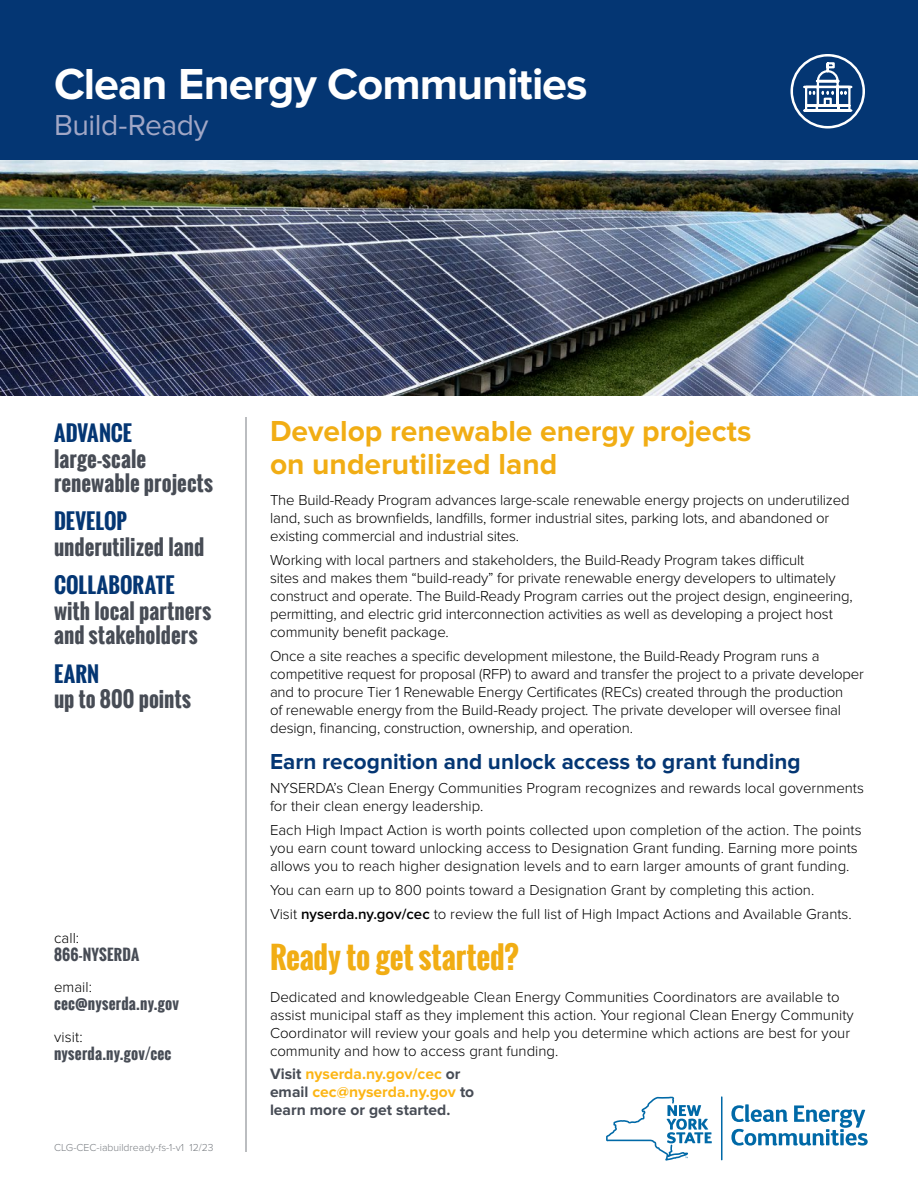
<style>
.page{position:relative;width:918px;height:1188px;background:#fff}
.page>*{position:absolute;margin:0;border:0;box-sizing:border-box;transform-origin:0 0}
.t1{font:700 45px "Proxima Nova";letter-spacing:-.02em;color:#fff}
.Headline{font:700 30px/33px "Proxima Nova";color:#f1ad14}
.Ready_to_get_started{font:700 30px "Oswald";color:#f1ad14}
.t2{font:30px "Proxima Nova";letter-spacing:-.015em;color:#a1a7c6}
.Sub_1_-_Match_Header_Bar_Color{font:700 22.5px "Proxima Nova";color:#043673}
.Left_Nav_2{font:700 21px/24px "Oswald";letter-spacing:.005em;color:#474c55}
.Left_Nav_1{font:700 21px "Oswald";letter-spacing:.005em;color:#043673}
.CTA{font:700 15.6px "Proxima Nova";color:#fcb515}
.CTA-2{font:700 15.6px "Proxima Nova";color:#474c55}
.Body{font:300 15px/18px "Proxima Nova";letter-spacing:-.01em;color:#000}
.contact_info{font:700 15px "Oswald";letter-spacing:.015em;color:#474c55}
.call_visit_email{font:300 15px "Proxima Nova";letter-spacing:.005em;color:#000}
.Pub_Code{font:300 10.5px "Proxima Nova";color:#797d82}
.s1{font-weight:600}
.s2{color:#474c55}
</style>
<div class="page">
<img style="left:0;top:160px;width:918px;height:236px">
<div style="left:0;top:0;width:918px;height:160px;background:#043673"></div>
<hr style="left:246px;top:417px;width:1px;height:735px;background:#797d82">
<svg style="left:790px;top:54px;width:75px;height:75px"></svg>
<svg style="left:731px;top:1104px;width:137px;height:42px"></svg>
<hr style="left:721px;top:1096px;width:2px;height:64px;background:#0069a7">
<svg style="left:606px;top:1096px;width:106px;height:65px"></svg>
<p class="t1" style="left:54px;top:58px;width:535px">Clean Energy Communities</p>
<p class="t2" style="left:54px;top:108px;width:156px">Build-Ready</p>
<p class="Left_Nav_1" style="left:54px;top:417px;width:79px">ADVANCE</p>
<p class="Left_Nav_2" style="left:54px;top:447px;width:161px">large-scale renewable projects</p>
<p class="Left_Nav_1" style="left:54px;top:506px;width:75px">DEVELOP</p>
<p class="Left_Nav_2" style="left:54px;top:535px;width:152px">underutilized land</p>
<p class="Left_Nav_1" style="left:54px;top:570px;width:122px">COLLABORATE</p>
<p class="Left_Nav_2" style="left:54px;top:599px;width:159px">with local partners and stakeholders</p>
<p class="Left_Nav_1" style="left:54px;top:658px;width:47px">EARN</p>
<p class="Left_Nav_2" style="left:54px;top:687px;width:139px">up to 800 points</p>
<p class="call_visit_email" style="left:54px;top:929px;width:27px">call:</p>
<p class="contact_info" style="left:54px;top:943px;width:87px">866-NYSERDA</p>
<p class="call_visit_email" style="left:54px;top:978px;width:40px">email:</p>
<p class="contact_info" style="left:54px;top:992px;width:126px">cec@nyserda.ny.gov</p>
<p class="call_visit_email" style="left:54px;top:1028px;width:30px">visit:</p>
<p class="contact_info" style="left:54px;top:1042px;width:119px">nyserda.ny.gov/cec</p>
<p class="Pub_Code" style="left:54px;top:1142px;width:161px">CLG-CEC-iabuildready-fs-1-v1 12/23</p>
<p class="Headline" style="left:270px;top:415px;width:483px">Develop renewable energy projects on underutilized land</p>
<p class="Body" style="left:270px;top:491px;width:581px">The Build-Ready Program advances large-scale renewable energy projects on underutilized land, such as brownfields, landfills, former industrial sites, parking lots, and abandoned or existing commercial and industrial sites.</p>
<p class="Body" style="left:270px;top:551px;width:584px">Working with local partners and stakeholders, the Build-Ready Program takes difficult<br>sites and makes them “build-ready” for private renewable energy developers to ultimately construct and operate. The Build-Ready Program carries out the project design, engineering, permitting, and electric grid interconnection activities as well as developing a project host community benefit package.</p>
<p class="Body" style="left:270px;top:647px;width:595px">Once a site reaches a specific development milestone, the Build-Ready Program runs a competitive request for proposal (RFP) to award and transfer the project to a private developer and to procure Tier 1 Renewable Energy Certificates (RECs) created through the production<br>of renewable energy from the Build-Ready project. The private developer will oversee final design, financing, construction, ownership, and operation.</p>
<p class="Sub_1_-_Match_Header_Bar_Color" style="left:270px;top:749px;width:532px">Earn recognition and unlock access to grant funding</p>
<p class="Body" style="left:270px;top:779px;width:595px">NYSERDA’s Clean Energy Communities Program recognizes and rewards local governments for their clean energy leadership.</p>
<p class="Body" style="left:270px;top:821px;width:593px">Each High Impact Action is worth points collected upon completion of the action. The points you earn count toward unlocking access to Designation Grant funding. Earning more points allows you to reach higher designation levels and to earn larger amounts of grant funding.</p>
<p class="Body" style="left:270px;top:881px;width:546px">You can earn up to 800 points toward a Designation Grant by completing this action.</p>
<p class="Body" style="left:270px;top:905px;width:583px">Visit <span class="s1">nyserda.ny.gov/cec</span> to review the full list of High Impact Actions and Available Grants.</p>
<p class="Ready_to_get_started" style="left:270px;top:935px;width:250px">Ready to get started?</p>
<p class="Body" style="left:270px;top:988px;width:585px">Dedicated and knowledgeable Clean Energy Communities Coordinators are available to assist municipal staff as they implement this action. Your regional Clean Energy Community Coordinator will review your goals and help you determine which actions are best for your community and how to access grant funding.</p>
<p class="CTA" style="left:270px;top:1065px;width:192px"><span class="s2">Visit</span> nyserda.ny.gov/cec <span class="s2">or</span></p>
<p class="CTA" style="left:270px;top:1083px;width:206px"><span class="s2">email</span> cec@nyserda.ny.gov <span class="s2">to</span></p>
<p class="CTA-2" style="left:270px;top:1101px;width:182px">learn more or get started.</p>
</div>
